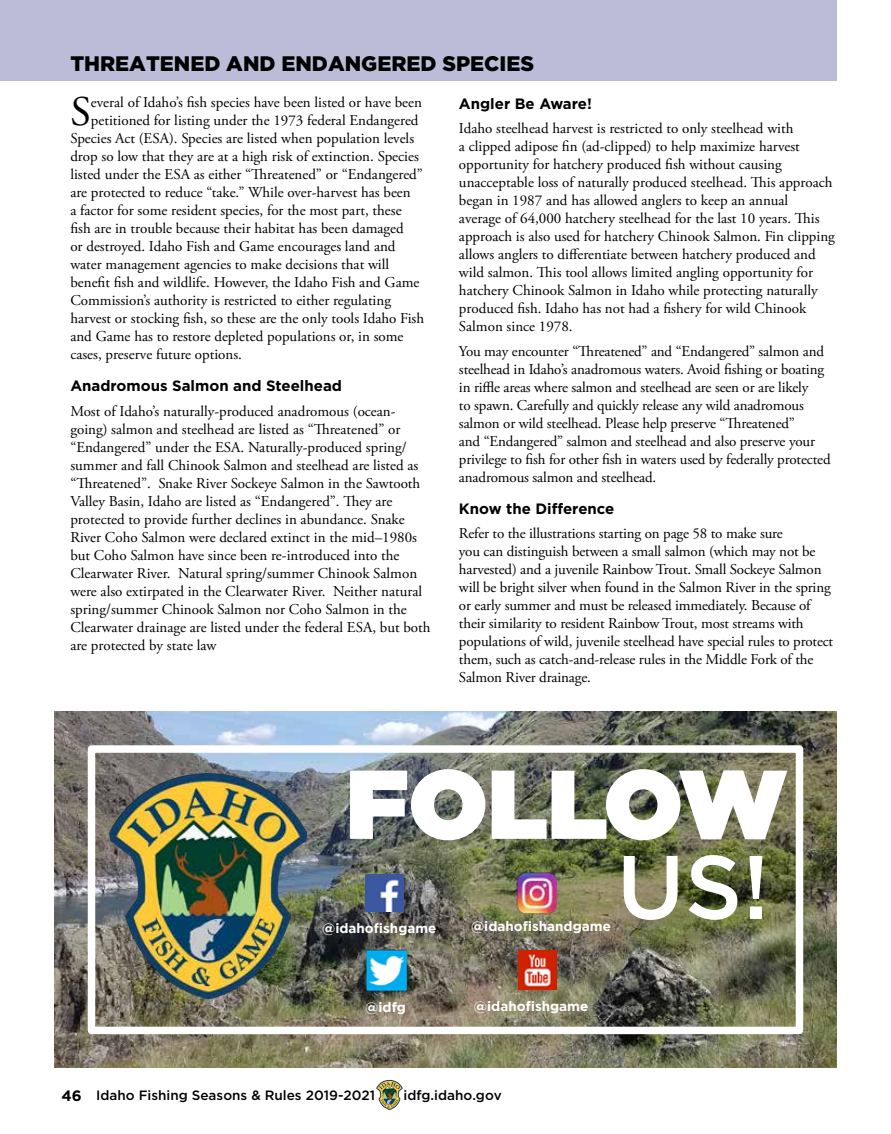
<style>
.page{position:relative;width:891px;height:1134px;background:#fff}
.page>*{position:absolute;margin:0;border:0;box-sizing:border-box;transform-origin:0 0}
.t1{font:900 97.5px "Gotham";color:#fff}
.t2{font:500 90px "Gotham";color:#fff}
.t3{font:42.15px "Adobe Garamond Pro";color:#000}
.t4{font:900 21px "Gotham";color:#000}
.t5{font:15px/18px "Adobe Garamond Pro";color:#000}
.t6{font:700 15px "Gotham";color:#000}
.t7{font:500 13.5px "Gotham";color:#000}
.t8{font:700 13.5px "Gotham";color:#fff}
.s1{font-weight:700;font-size:15px}
</style>
<div class="page">
<svg style="left:376px;top:1080px;width:27px;height:30px"></svg>
<div style="left:0;top:0;width:837px;height:81px;background:#bcbcd8"></div>
<img style="left:54px;top:712px;width:783px;height:356px">
<img style="left:110px;top:774px;width:196px;height:225px">
<div style="left:88px;top:745px;width:715px;height:289px;border:8px solid #fff"></div>
<img style="left:365px;top:874px;width:38px;height:38px">
<img style="left:515px;top:871px;width:45px;height:44px">
<img style="left:339px;top:944px;width:91px;height:53px">
<img style="left:518px;top:951px;width:39px;height:39px">
<h3 class="t4" style="left:70px;top:49px;width:465px">THREATENED AND ENDANGERED SPECIES</h3>
<h3 class="t3" style="left:70px;top:87px;width:22px">S</h3>
<p class="t5" style="left:91px;top:94px;width:333px">everal of Idaho’s fish species have been listed or have been</p>
<p class="t6" style="left:459px;top:93px;width:134px">Angler Be Aware!</p>
<p class="t5" style="left:459px;top:120px;width:378px">Idaho steelhead harvest is restricted to only steelhead with<br>a clipped adipose fin (ad-clipped) to help maximize harvest opportunity for hatchery produced fish without causing unacceptable loss of naturally produced steelhead. This approach began in 1987 and has allowed anglers to keep an annual<br>average of 64,000 hatchery steelhead for the last 10 years. This approach is also used for hatchery Chinook Salmon. Fin clipping allows anglers to differentiate between hatchery produced and wild salmon. This tool allows limited angling opportunity for hatchery Chinook Salmon in Idaho while protecting naturally produced fish. Idaho has not had a fishery for wild Chinook Salmon since 1978.</p>
<p class="t5" style="left:459px;top:343px;width:373px">You may encounter “Threatened” and “Endangered” salmon and steelhead in Idaho’s anadromous waters. Avoid fishing or boating in riffle areas where salmon and steelhead are seen or are likely<br>to spawn. Carefully and quickly release any wild anadromous salmon or wild steelhead. Please help preserve “Threatened”<br>and “Endangered” salmon and steelhead and also preserve your privilege to fish for other fish in waters used by federally protected anadromous salmon and steelhead.</p>
<p class="t6" style="left:459px;top:498px;width:157px">Know the Difference</p>
<p class="t5" style="left:459px;top:525px;width:376px">Refer to the illustrations starting on page 58 to make sure<br>you can distinguish between a small salmon (which may not be harvested) and a juvenile Rainbow Trout. Small Sockeye Salmon will be bright silver when found in the Salmon River in the spring or early summer and must be released immediately. Because of their similarity to resident Rainbow Trout, most streams with populations of wild, juvenile steelhead have special rules to protect them, such as catch-and-release rules in the Middle Fork of the Salmon River drainage.</p>
<p class="t5" style="left:91px;top:112px;width:329px">petitioned for listing under the 1973 federal Endangered</p>
<p class="t5" style="left:70px;top:130px;width:345px">Species Act (ESA). Species are listed when population levels</p>
<p class="t5" style="left:70px;top:148px;width:350px">drop so low that they are at a high risk of extinction. Species</p>
<p class="t5" style="left:70px;top:166px;width:354px">listed under the ESA as either “Threatened” or “Endangered”</p>
<p class="t5" style="left:70px;top:184px;width:342px">are protected to reduce “take.” While over-harvest has been</p>
<p class="t5" style="left:70px;top:202px;width:333px">a factor for some resident species, for the most part, these</p>
<p class="t5" style="left:70px;top:220px;width:335px">fish are in trouble because their habitat has been damaged</p>
<p class="t5" style="left:70px;top:238px;width:327px">or destroyed. Idaho Fish and Game encourages land and</p>
<p class="t5" style="left:70px;top:256px;width:320px">water management agencies to make decisions that will</p>
<p class="t5" style="left:70px;top:274px;width:351px">benefit fish and wildlife. However, the Idaho Fish and Game</p>
<p class="t5" style="left:70px;top:292px;width:322px">Commission’s authority is restricted to either regulating</p>
<p class="t5" style="left:70px;top:310px;width:355px">harvest or stocking fish, so these are the only tools Idaho Fish</p>
<p class="t5" style="left:70px;top:328px;width:335px">and Game has to restore depleted populations or, in some</p>
<p class="t5" style="left:70px;top:346px;width:173px">cases, preserve future options.</p>
<p class="t6" style="left:70px;top:376px;width:273px">Anadromous Salmon and Steelhead</p>
<p class="t5" style="left:70px;top:403px;width:362px">Most of Idaho’s naturally-produced anadromous (ocean&shy;going) salmon and steelhead are listed as “Threatened” or “Endangered” under the ESA. Naturally-produced spring/ summer and fall Chinook Salmon and steelhead are listed as “Threatened”. Snake River Sockeye Salmon in the Sawtooth Valley Basin, Idaho are listed as “Endangered”. They are protected to provide further declines in abundance. Snake River Coho Salmon were declared extinct in the mid–1980s but Coho Salmon have since been re-introduced into the Clearwater River. Natural spring/summer Chinook Salmon were also extirpated in the Clearwater River. Neither natural spring/summer Chinook Salmon nor Coho Salmon in the Clearwater drainage are listed under the federal ESA, but both are protected by state law</p>
<h1 class="t1" style="left:346px;top:734px;width:443px">FOLLOW</h1>
<h2 class="t2" style="left:617px;top:828px;width:154px">US!</h2>
<p class="t8" style="left:322px;top:919px;width:116px">@idahofishgame</p>
<p class="t8" style="left:471px;top:918px;width:141px">@idahofishandgame</p>
<p class="t8" style="left:365px;top:999px;width:42px">@idfg</p>
<p class="t8" style="left:474px;top:997px;width:116px">@idahofishgame</p>
<p class="t7" style="left:61px;top:1087px;width:315px"><span class="s1">46</span> Idaho Fishing Seasons &amp; Rules 2019-2021</p>
<p class="t7" style="left:404px;top:1087px;width:100px">idfg.idaho.gov</p>
</div>
